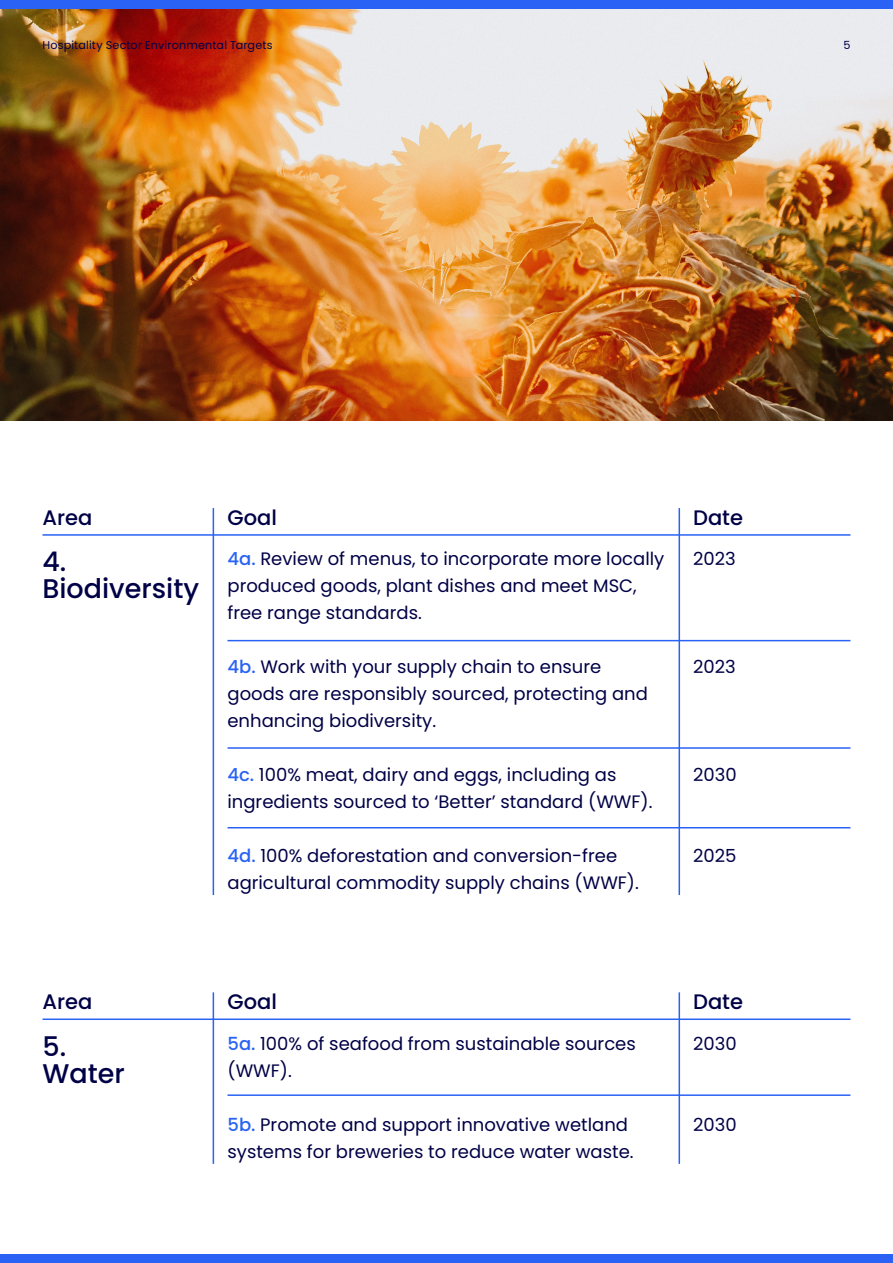
<style>
.page{position:relative;width:893px;height:1263px;background:#fff}
.page>*{position:absolute;margin:0;border:0;box-sizing:border-box;transform-origin:0 0}
.t1{font:500 27px/27px "Poppins";color:#000046}
.t2{font:500 21px "Poppins";color:#000046}
.t3{font:18px/27px "Poppins";color:#000046}
.t4{font:11.25px "Poppins";letter-spacing:.015em;color:#000046}
.s1{font-weight:500;color:#2962f4}
</style>
<div class="page">
<img style="left:0;top:9px;width:893px;height:411px">
<hr style="left:43px;top:534px;width:807px;height:2px;background:#2962f4">
<hr style="left:227px;top:640px;width:623px;height:1px;background:#2962f4">
<hr style="left:227px;top:747px;width:623px;height:2px;background:#2962f4">
<hr style="left:227px;top:827px;width:623px;height:1px;background:#2962f4">
<hr style="left:679px;top:508px;width:1px;height:387px;background:#2962f4">
<hr style="left:213px;top:508px;width:1px;height:387px;background:#2962f4">
<hr style="left:43px;top:1018px;width:807px;height:2px;background:#2962f4">
<hr style="left:227px;top:1094px;width:623px;height:2px;background:#2962f4">
<hr style="left:679px;top:992px;width:1px;height:172px;background:#2962f4">
<hr style="left:213px;top:992px;width:1px;height:172px;background:#2962f4">
<div style="left:0;top:1254px;width:893px;height:9px;background:#2962f4"></div>
<div style="left:0;top:0;width:893px;height:9px;background:#2962f4"></div>
<p class="t4" style="left:42px;top:38px;width:232px">Hospitality Sector Environmental Targets</p>
<p class="t4" style="left:843px;top:38px;width:9px">5</p>
<p class="t2" style="left:43px;top:505px;width:51px">Area</p>
<p class="t2" style="left:227px;top:505px;width:51px">Goal</p>
<p class="t2" style="left:693px;top:505px;width:51px">Date</p>
<p class="t3" style="left:227px;top:545px;width:438px"><span class="s1">4a.</span> Review of menus, to incorporate more locally produced goods, plant dishes and meet MSC, free range standards.</p>
<p class="t3" style="left:227px;top:653px;width:422px"><span class="s1">4b.</span> Work with your supply chain to ensure goods are responsibly sourced, protecting and enhancing biodiversity.</p>
<p class="t3" style="left:227px;top:761px;width:426px"><span class="s1">4c.</span> 100% meat, dairy and eggs, including as ingredients sourced to ‘Better’ standard (WWF).</p>
<p class="t3" style="left:227px;top:842px;width:413px"><span class="s1">4d.</span> 100% deforestation and conversion-free agricultural commodity supply chains (WWF).</p>
<h1 class="t1" style="left:43px;top:549px;width:158px">4.<br>Biodiversity</h1>
<p class="t3" style="left:693px;top:545px;width:44px">2023</p>
<p class="t3" style="left:693px;top:653px;width:44px">2023</p>
<p class="t3" style="left:693px;top:761px;width:45px">2030</p>
<p class="t3" style="left:693px;top:842px;width:45px">2025</p>
<p class="t2" style="left:43px;top:989px;width:51px">Area</p>
<p class="t2" style="left:227px;top:989px;width:51px">Goal</p>
<p class="t2" style="left:693px;top:989px;width:51px">Date</p>
<p class="t3" style="left:227px;top:1030px;width:410px"><span class="s1">5a.</span> 100% of seafood from sustainable sources (WWF).</p>
<p class="t3" style="left:227px;top:1111px;width:408px"><span class="s1">5b.</span> Promote and support innovative wetland systems for breweries to reduce water waste.</p>
<h1 class="t1" style="left:43px;top:1033px;width:84px">5.<br>Water</h1>
<p class="t3" style="left:693px;top:1030px;width:45px">2030</p>
<p class="t3" style="left:693px;top:1111px;width:45px">2030</p>
</div>
